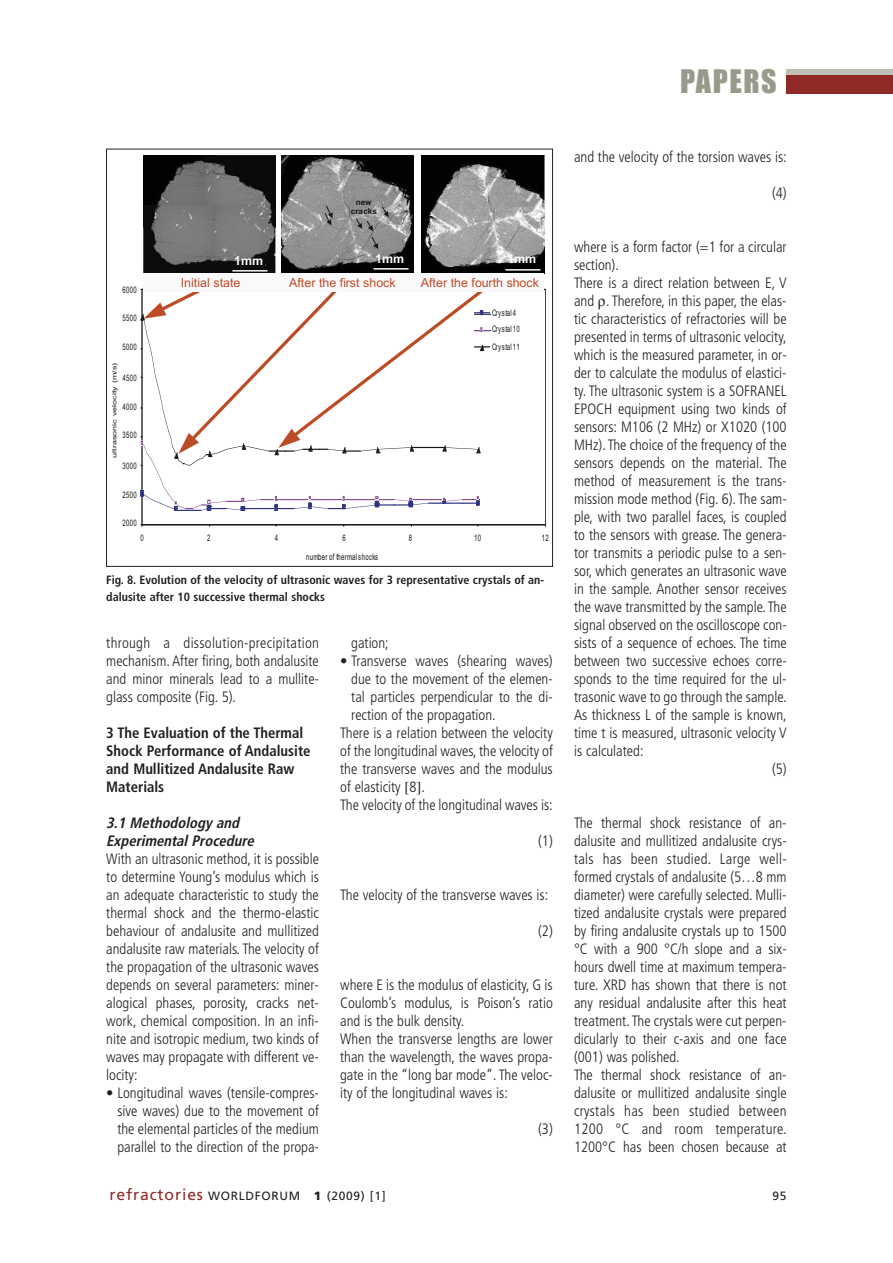
<style>
.page{position:relative;width:893px;height:1263px;background:#fff}
.page>*{position:absolute;margin:0;border:0;box-sizing:border-box;transform-origin:0 0}
.t1{font:30px "Impact";letter-spacing:.055em;color:#9a9a8c}
.t2{font:300 condensed 15px/18px "Frutiger";color:#20201f}
.t3{font:700 condensed 15px/18px "Frutiger";color:#20201f}
.t4{font:12.45px "Arial MT+T42+AGTUTZ";letter-spacing:.005em;color:#bc4c26}
.t5{font:12.45px "Arial Bold MT+T42+EQRCQU";letter-spacing:-.005em;color:#f9f9fc}
.t6{font:700 condensed 12px/16.5px "Frutiger";color:#20201f}
.t7{font:12px "Frutiger";letter-spacing:.055em;color:#20201f}
.t8{font:9px/16.2px "Arial MT+T42+AGTUTZ";letter-spacing:.045em;color:#171715;scale:.67 1}
.t9{font:8.25px/9.4px "Arial Bold MT+T42+EQRCQU";letter-spacing:-.005em;color:#171715;text-align:center}
.t10{font:6px "Arial MT+T42+AGTUTZ";letter-spacing:.005em;color:#171715;scale:1.49 1}
.s1{font-weight:700;font-style:italic}
.s2{font-size:15.75px;color:#912a27}
.s3{font-weight:900}
</style>
<div class="page">
<div style="left:787px;top:75px;width:106px;height:19px;background:#912a27"></div>
<div style="left:787px;top:69px;width:106px;height:6px;background:#c0bfb6"></div>
<svg style="left:140px;top:155px;width:406px;height:372px"></svg>
<p class="t1" style="left:680px;top:71px;width:98px">PAPERS</p>
<p class="t8" style="left:123px;top:282px;width:23px">6000</p>
<p class="t8" style="left:123px;top:311px;width:23px">5500</p>
<p class="t8" style="left:123px;top:340px;width:23px">5000</p>
<p class="t10" style="left:112px;top:458px;width:65px;rotate:-90deg">ultrasonic velocity (m/s)</p>
<p class="t8" style="left:123px;top:370px;width:23px">4500</p>
<p class="t8" style="left:123px;top:399px;width:23px">4000</p>
<p class="t8" style="left:123px;top:428px;width:23px">3500</p>
<p class="t8" style="left:123px;top:458px;width:23px">3000</p>
<p class="t8" style="left:123px;top:487px;width:23px">2500</p>
<p class="t8" style="left:123px;top:516px;width:23px">2000</p>
<p class="t9" style="left:351px;top:197px;width:28px">new cracks</p>
<p class="t5" style="left:234px;top:253px;width:30px">1mm</p>
<p class="t5" style="left:375px;top:251px;width:30px">1mm</p>
<p class="t5" style="left:507px;top:252px;width:30px">1mm</p>
<p class="t4" style="left:181px;top:278px;width:61px">Initial state</p>
<p class="t4" style="left:289px;top:278px;width:108px">After the first shock</p>
<p class="t4" style="left:421px;top:278px;width:120px">After the fourth shock</p>
<p class="t8" style="left:492px;top:306px;width:43px">Crystal 4<br>Crystal 10</p>
<p class="t8" style="left:492px;top:340px;width:43px">Crystal 11</p>
<p class="t8" style="left:141px;top:530px;width:7px">0</p>
<p class="t8" style="left:207px;top:530px;width:7px">2</p>
<p class="t8" style="left:275px;top:530px;width:7px">4</p>
<p class="t8" style="left:342px;top:530px;width:7px">6</p>
<p class="t8" style="left:409px;top:530px;width:7px">8</p>
<p class="t8" style="left:474px;top:530px;width:12px">10</p>
<p class="t8" style="left:542px;top:530px;width:12px">12</p>
<p class="t8" style="left:306px;top:550px;width:109px">number of thermal shocks</p>
<p class="t6" style="left:106px;top:573px;width:439px">Fig. 8. Evolution of the velocity of ultrasonic waves for 3 representative crystals of an&shy;dalusite after 10 successive thermal shocks</p>
<p class="t2" style="left:106px;top:635px;width:214px;text-align:justify">through a dissolution-precipitation mechanism. After firing, both andalusite and minor minerals lead to a mullite&shy;glass composite (Fig. 5).</p>
<p class="t3" style="left:106px;top:725px;width:206px">3 The Evaluation of the Thermal<br>Shock Performance of Andalusite and Mullitized Andalusite Raw<br>Materials</p>
<p class="t2" style="left:106px;top:815px;width:214px"><span class="s1">3.1 Methodology and Experimental Procedure<br></span>With an ultrasonic method, it is possible to determine Young’s modulus which is an adequate characteristic to study the thermal shock and the thermo-elastic behaviour of andalusite and mullitized andalusite raw materials. The velocity of the propagation of the ultrasonic waves depends on several parameters: miner&shy;alogical phases, porosity, cracks net&shy;work, chemical composition. In an infi&shy;nite and isotropic medium, two kinds of waves may propagate with different ve&shy;locity:</p>
<p class="t2" style="left:117px;top:1085px;width:203px;text-align:justify;text-indent:-11px">• Longitudinal waves (tensile-compres&shy;sive waves) due to the movement of the elemental particles of the medium parallel to the direction of the propa-</p>
<p class="t2" style="left:351px;top:635px;width:39px">gation;</p>
<p class="t2" style="left:340px;top:653px;width:214px">• Transverse waves (shearing waves)</p>
<p class="t2" style="left:351px;top:671px;width:203px">due to the movement of the elemen-</p>
<p class="t2" style="left:351px;top:689px;width:203px">tal particles perpendicular to the di-</p>
<p class="t2" style="left:351px;top:707px;width:146px">rection of the propagation.</p>
<p class="t2" style="left:340px;top:725px;width:214px">There is a relation between the velocity</p>
<p class="t2" style="left:340px;top:743px;width:214px">of the longitudinal waves, the velocity of</p>
<p class="t2" style="left:340px;top:761px;width:214px">the transverse waves and the modulus</p>
<p class="t2" style="left:340px;top:779px;width:86px">of elasticity 8 .</p>
<p class="t2" style="left:340px;top:797px;width:214px">The velocity of the longitudinal waves is:</p>
<p class="t2" style="left:538px;top:833px;width:16px">(1)</p>
<p class="t2" style="left:340px;top:887px;width:210px">The velocity of the transverse waves is:</p>
<p class="t2" style="left:538px;top:923px;width:16px">(2)</p>
<p class="t2" style="left:340px;top:977px;width:214px">where E is the modulus of elasticity, G is Coulomb’s modulus, is Poison’s ratio and is the bulk density.<br>When the transverse lengths are lower than the wavelength, the waves propa&shy;gate in the “long bar mode”. The veloc&shy;ity of the longitudinal waves is:</p>
<p class="t2" style="left:538px;top:1121px;width:16px">(3)</p>
<p class="t2" style="left:574px;top:149px;width:214px">and the velocity of the torsion waves is:</p>
<p class="t2" style="left:772px;top:185px;width:16px">(4)</p>
<p class="t2" style="left:574px;top:239px;width:214px">where is a form factor (=1 for a circular</p>
<p class="t2" style="left:574px;top:257px;width:46px">section).</p>
<p class="t2" style="left:574px;top:275px;width:214px">There is a direct relation between E, V</p>
<p class="t2" style="left:574px;top:293px;width:214px">and . Therefore, in this paper, the elas-</p>
<p class="t2" style="left:574px;top:311px;width:214px">tic characteristics of refractories will be</p>
<p class="t2" style="left:574px;top:329px;width:214px">presented in terms of ultrasonic velocity,</p>
<p class="t2" style="left:574px;top:347px;width:214px">which is the measured parameter, in or-</p>
<p class="t2" style="left:574px;top:365px;width:214px">der to calculate the modulus of elastici-</p>
<p class="t2" style="left:574px;top:383px;width:214px">ty. The ultrasonic system is a SOFRANEL</p>
<p class="t2" style="left:574px;top:401px;width:214px">EPOCH equipment using two kinds of</p>
<p class="t2" style="left:574px;top:419px;width:214px">sensors: M106 (2 MHz) or X1020 (100</p>
<p class="t2" style="left:574px;top:437px;width:214px">MHz). The choice of the frequency of the</p>
<p class="t2" style="left:574px;top:455px;width:214px">sensors depends on the material. The</p>
<p class="t2" style="left:574px;top:473px;width:214px">method of measurement is the trans-</p>
<p class="t2" style="left:574px;top:491px;width:214px">mission mode method (Fig. 6). The sam-</p>
<p class="t2" style="left:574px;top:509px;width:214px">ple, with two parallel faces, is coupled</p>
<p class="t2" style="left:574px;top:527px;width:214px">to the sensors with grease. The genera-</p>
<p class="t2" style="left:574px;top:545px;width:214px">tor transmits a periodic pulse to a sen-</p>
<p class="t2" style="left:574px;top:563px;width:214px">sor, which generates an ultrasonic wave</p>
<p class="t2" style="left:574px;top:581px;width:214px">in the sample. Another sensor receives</p>
<p class="t2" style="left:574px;top:599px;width:214px">the wave transmitted by the sample. The</p>
<p class="t2" style="left:574px;top:617px;width:214px">signal observed on the oscilloscope con-</p>
<p class="t2" style="left:574px;top:635px;width:214px">sists of a sequence of echoes. The time</p>
<p class="t2" style="left:574px;top:653px;width:214px">between two successive echoes corre-</p>
<p class="t2" style="left:574px;top:671px;width:214px">sponds to the time required for the ul-</p>
<p class="t2" style="left:574px;top:689px;width:214px">trasonic wave to go through the sample.</p>
<p class="t2" style="left:574px;top:707px;width:214px">As thickness L of the sample is known,</p>
<p class="t2" style="left:574px;top:725px;width:214px">time t is measured, ultrasonic velocity V</p>
<p class="t2" style="left:574px;top:743px;width:71px">is calculated:</p>
<p class="t2" style="left:772px;top:761px;width:16px">(5)</p>
<p class="t2" style="left:574px;top:815px;width:214px">The thermal shock resistance of an&shy;dalusite and mullitized andalusite crys&shy;tals has been studied. Large well&shy;formed crystals of andalusite (5…8 mm diameter) were carefully selected. Mulli&shy;tized andalusite crystals were prepared by firing andalusite crystals up to 1500 °C with a 900 °C/h slope and a six&shy;hours dwell time at maximum tempera&shy;ture. XRD has shown that there is not any residual andalusite after this heat treatment. The crystals were cut perpen&shy;dicularly to their c-axis and one face (001) was polished.<br>The thermal shock resistance of an&shy;dalusite or mullitized andalusite single crystals has been studied between 1200 °C and room temperature.<br>1200°C has been chosen because at</p>
<p class="t7" style="left:109px;top:1191px;width:278px"><span class="s2">refractories</span> WORLDFORUM <span class="s3">1</span> (2009) [1]</p>
<p class="t7" style="left:772px;top:1191px;width:16px">95</p>
</div>
